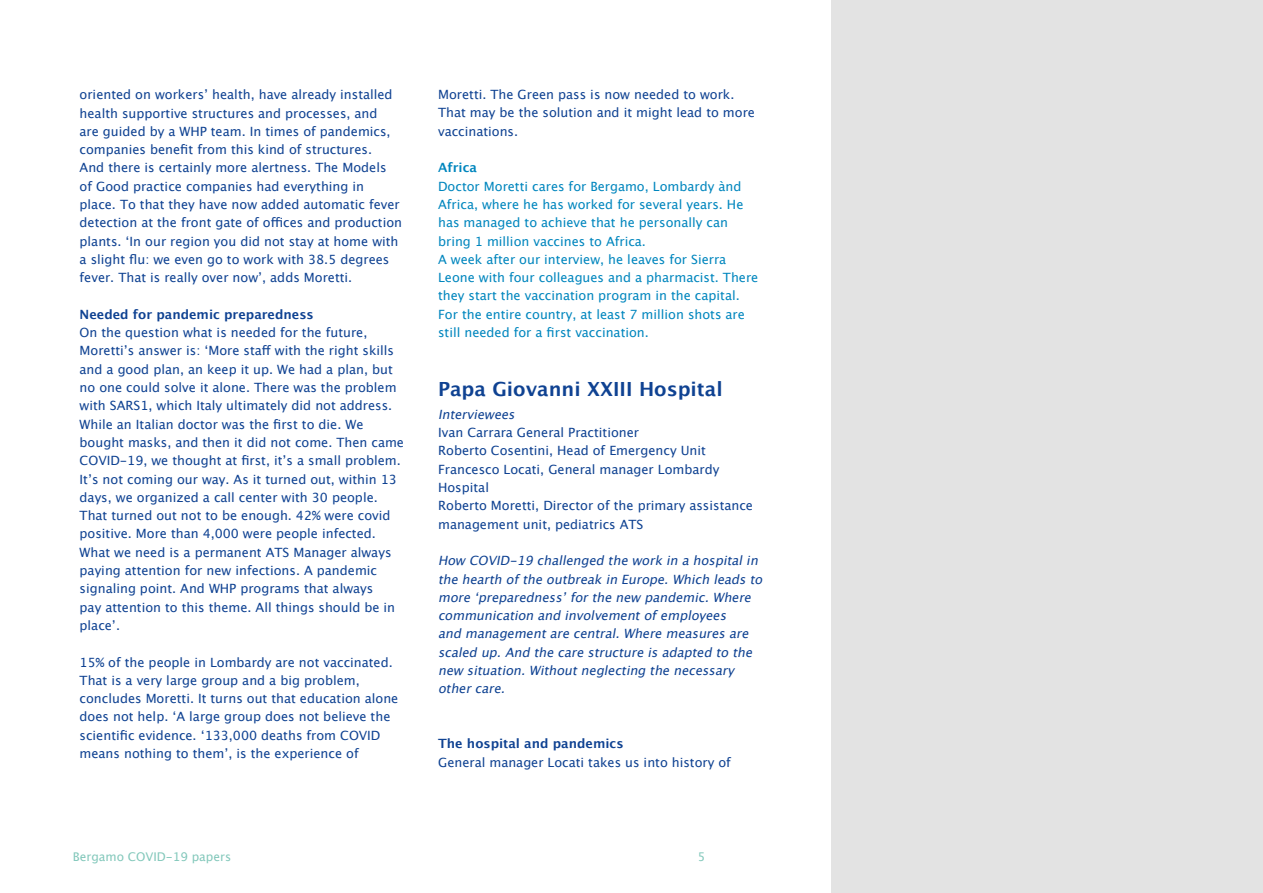
<style>
.page{position:relative;width:1263px;height:893px;background:#fff}
.page>*{position:absolute;margin:0;border:0;box-sizing:border-box;transform-origin:0 0}
.t1{font:700 19.5px "Lucida Grande";color:#0f4292}
.t2{font:12.75px/18.3px "Lucida Grande";color:#0f4292}
.t3{font:12.75px/18.3px "Lucida Grande";color:#0086be}
.t4{font:italic 12.75px/18.3px "Lucida Grande";color:#0f4292}
.t5{font:700 12.75px "Lucida Grande";color:#0f4292}
.t6{font:700 12.75px "Lucida Grande";color:#0086be}
.t7{font:12px "Lucida Grande";color:#83c8bb}
</style>
<div class="page">
<div style="left:831px;top:0;width:432px;height:893px;background:#e3e3e3"></div>
<p class="t2" style="left:80px;top:86px;width:324px">oriented on workers’ health, have already installed health supportive structures and processes, and<br>are guided by a WHP team. In times of pandemics, companies benefit from this kind of structures.<br>And there is certainly more alertness. The Models of Good practice companies had everything in place. To that they have now added automatic fever detection at the front gate of offices and production plants. ‘In our region you did not stay at home with a slight flu: we even go to work with 38.5 degrees fever. That is really over now’, adds Moretti.</p>
<p class="t5" style="left:80px;top:304px;width:236px">Needed for pandemic preparedness</p>
<p class="t2" style="left:80px;top:324px;width:326px">On the question what is needed for the future, Moretti’s answer is: ‘More staff with the right skills and a good plan, an keep it up. We had a plan, but no one could solve it alone. There was the problem with SARS1, which Italy ultimately did not address.<br>While an Italian doctor was the first to die. We bought masks, and then it did not come. Then came COVID-19, we thought at first, it’s a small problem.<br>It’s not coming our way. As it turned out, within 13 days, we organized a call center with 30 people.<br>That turned out not to be enough. 42% were covid positive. More than 4,000 were people infected.<br>What we need is a permanent ATS Manager always paying attention for new infections. A pandemic signaling point. And WHP programs that always<br>pay attention to this theme. All things should be in place’.</p>
<p class="t2" style="left:80px;top:653px;width:320px">15% of the people in Lombardy are not vaccinated.<br>That is a very large group and a big problem, concludes Moretti. It turns out that education alone does not help. ‘A large group does not believe the scientific evidence. ‘133,000 deaths from COVID means nothing to them’, is the experience of</p>
<p class="t2" style="left:438px;top:86px;width:318px">Moretti. The Green pass is now needed to work.<br>That may be the solution and it might lead to more vaccinations.</p>
<p class="t6" style="left:438px;top:157px;width:40px">Africa</p>
<p class="t3" style="left:438px;top:177px;width:322px">Doctor Moretti cares for Bergamo, Lombardy ànd Africa, where he has worked for several years. He has managed to achieve that he personally can bring 1 million vaccines to Africa.<br>A week after our interview, he leaves for Sierra Leone with four colleagues and a pharmacist. There they start the vaccination program in the capital.<br>For the entire country, at least 7 million shots are still needed for a first vaccination.</p>
<h1 class="t1" style="left:438px;top:373px;width:286px">Papa Giovanni XXIII Hospital</h1>
<p class="t4" style="left:438px;top:405px;width:82px">Interviewees</p>
<p class="t2" style="left:438px;top:424px;width:316px">Ivan Carrara General Practitioner<br>Roberto Cosentini, Head of Emergency Unit Francesco Locati, General manager Lombardy Hospital<br>Roberto Moretti, Director of the primary assistance management unit, pediatrics ATS</p>
<p class="t4" style="left:438px;top:552px;width:330px">How COVID-19 challenged theworkinahospitalin thehearthoftheoutbreakinEurope.Whichleadsto more‘preparedness’forthenew pandemic.Where communicationand involvementofemployees<br>and managementarecentral.Wheremeasuresare scaled up.And thecarestructureisadapted tothe new situation.Withoutneglecting thenecessary othercare.</p>
<p class="t5" style="left:438px;top:733px;width:187px">The hospital and pandemics</p>
<p class="t2" style="left:438px;top:753px;width:294px">General manager Locati takes us into history of</p>
<p class="t7" style="left:73px;top:850px;width:160px">Bergamo COVID-19 papers</p>
<p class="t7" style="left:698px;top:850px;width:9px">5</p>
</div>
